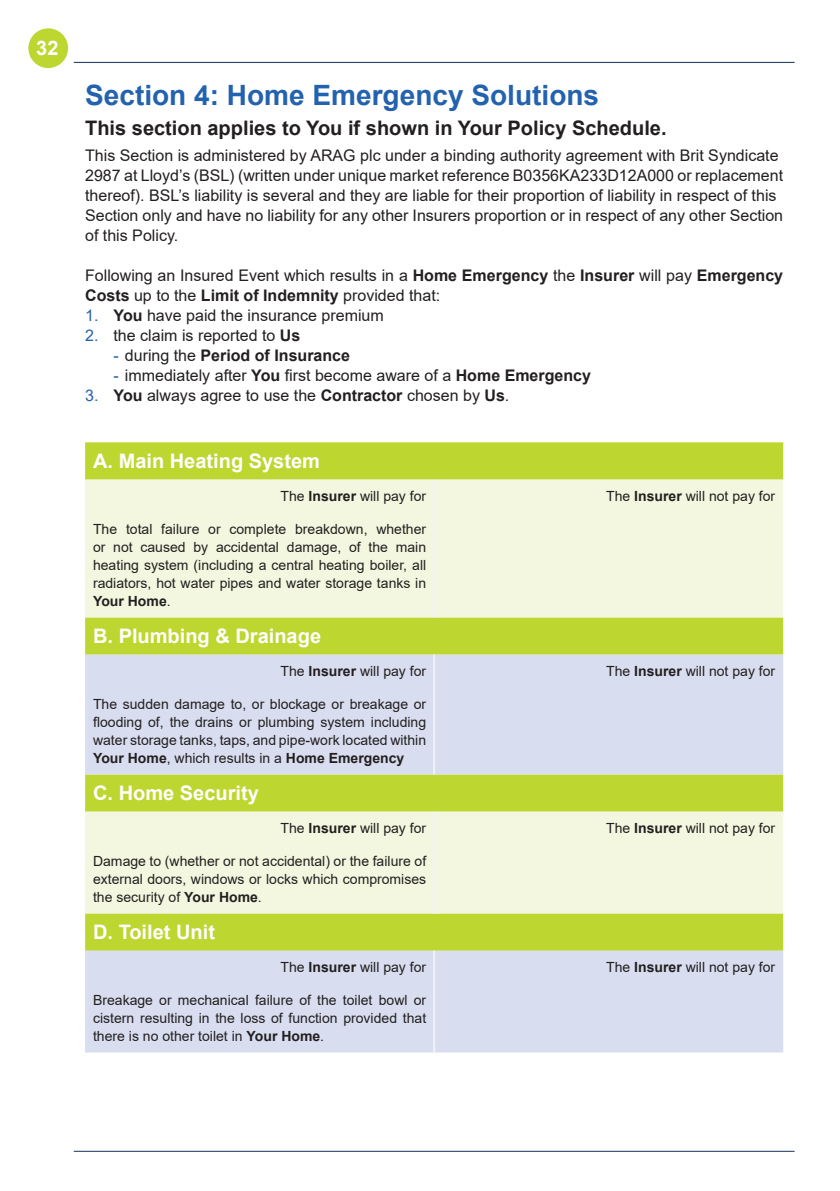
<style>
.page{position:relative;width:840px;height:1191px;background:#fff}
.page>*{position:absolute;margin:0;border:0;box-sizing:border-box;transform-origin:0 0}
.t1{font:700 28px "Arial";color:#2362af}
.t2{font:700 20px "Arial";color:#fff}
.t3{font:700 20px "Arial";color:#231f20}
.t4{font:16px/20px "Arial";color:#231f20}
.t5{font:700 16px "Arial";color:#231f20}
.t6{font:14px/18px "Arial";color:#231f20;text-align:justify}
.s1{font-weight:700}
.s2{color:#2362af}
.s3{font-weight:400;color:#2362af}
.s4{font-weight:400}
</style>
<div class="page">
<div style="left:28px;top:28px;width:40px;height:40px;background:#bed630;border-radius:50%"></div>
<hr style="left:74px;top:62px;width:720px;height:1px;background:#14315b">
<hr style="left:74px;top:1151px;width:720px;height:1px;background:#14315b">
<div style="left:85px;top:442px;width:697px;height:37px;background:#bed630"></div>
<svg style="left:85px;top:479px;width:697px;height:175px;background:#e7f0ba"></svg>
<svg style="left:85px;top:654px;width:697px;height:398px;background:#dae2c7"></svg>
<hr style="left:433px;top:479px;width:2px;height:33px;background:#f1f3f9">
<hr style="left:433px;top:512px;width:2px;height:105px;background:#f1f3f9">
<hr style="left:433px;top:654px;width:2px;height:33px;background:#f1f3f9">
<hr style="left:433px;top:687px;width:2px;height:87px;background:#f1f3f9">
<hr style="left:433px;top:811px;width:2px;height:33px;background:#f1f3f9">
<hr style="left:433px;top:844px;width:2px;height:69px;background:#f1f3f9">
<hr style="left:433px;top:950px;width:2px;height:33px;background:#f1f3f9">
<hr style="left:433px;top:983px;width:2px;height:69px;background:#f1f3f9">
<h2 class="t2" style="left:36px;top:34px;width:24px">32</h2>
<h1 class="t1" style="left:85px;top:76px;width:515px">Section 4: Home Emergency Solutions</h1>
<h2 class="t3" style="left:85px;top:114px;width:582px">This section applies to You if shown in Your Policy Schedule.</h2>
<p class="t4" style="left:85px;top:145px;width:699px">This Section is administered by ARAG plc under a binding authority agreement with Brit Syndicate 2987 at Lloyd’s (BSL) (written under unique market reference B0356KA233D12A000 or replacement thereof). BSL’s liability is several and they are liable for their proportion of liability in respect of this Section only and have no liability for any other Insurers proportion or in respect of any other Section of this Policy.</p>
<p class="t4" style="left:85px;top:265px;width:699px">Following an Insured Event which results in a <span class="s1">Home Emergency</span> the <span class="s1">Insurer</span> will pay <span class="s1">Emergency<br>Costs</span> up to the <span class="s1">Limit of Indemnity</span> provided that:</p>
<p class="t4" style="left:85px;top:305px;width:300px"><span class="s2">1.</span> <span class="s1">You</span> have paid the insurance premium</p>
<p class="t4" style="left:85px;top:325px;width:217px"><span class="s2">2.</span> the claim is reported to <span class="s1">Us</span></p>
<p class="t5" style="left:113px;top:344px;width:238px"><span class="s3">-</span> <span class="s4">during the</span> Period of Insurance</p>
<p class="t4" style="left:113px;top:365px;width:478px"><span class="s2">-</span> immediately after <span class="s1">You</span> first become aware of a <span class="s1">Home Emergency</span></p>
<p class="t4" style="left:85px;top:385px;width:425px"><span class="s2">3.</span> <span class="s1">You</span> always agree to use the <span class="s1">Contractor</span> chosen by <span class="s1">Us</span>.</p>
<h2 class="t2" style="left:93px;top:447px;width:228px">A. Main Heating System</h2>
<p class="t6" style="left:280px;top:487px;width:147px">The <span class="s1">Insurer</span> will pay for</p>
<p class="t6" style="left:606px;top:487px;width:170px">The <span class="s1">Insurer</span> will not pay for</p>
<p class="t6" style="left:93px;top:520px;width:334px">The total failure or complete breakdown, whether or not caused by accidental damage, of the main heating system (including a central heating boiler, all radiators, hot water pipes and water storage tanks in <span class="s1">Your Home</span>.</p>
<h2 class="t2" style="left:93px;top:622px;width:229px">B. Plumbing &amp; Drainage</h2>
<p class="t6" style="left:280px;top:662px;width:147px">The <span class="s1">Insurer</span> will pay for</p>
<p class="t6" style="left:606px;top:662px;width:170px">The <span class="s1">Insurer</span> will not pay for</p>
<p class="t6" style="left:93px;top:695px;width:334px">The sudden damage to, or blockage or breakage or flooding of, the drains or plumbing system including water storage tanks, taps, and pipe-work located within <span class="s1">Your Home</span>, which results in a <span class="s1">Home Emergency</span></p>
<h2 class="t2" style="left:93px;top:779px;width:167px">C. Home Security</h2>
<p class="t6" style="left:280px;top:819px;width:147px">The <span class="s1">Insurer</span> will pay for</p>
<p class="t6" style="left:606px;top:819px;width:170px">The <span class="s1">Insurer</span> will not pay for</p>
<p class="t6" style="left:93px;top:852px;width:334px">Damage to (whether or not accidental) or the failure of external doors, windows or locks which compromises the security of <span class="s1">Your Home</span>.</p>
<h2 class="t2" style="left:93px;top:918px;width:123px">D. Toilet Unit</h2>
<p class="t6" style="left:280px;top:958px;width:147px">The <span class="s1">Insurer</span> will pay for</p>
<p class="t6" style="left:606px;top:958px;width:170px">The <span class="s1">Insurer</span> will not pay for</p>
<p class="t6" style="left:93px;top:991px;width:334px">Breakage or mechanical failure of the toilet bowl or cistern resulting in the loss of function provided that there is no other toilet in <span class="s1">Your Home</span>.</p>
</div>
